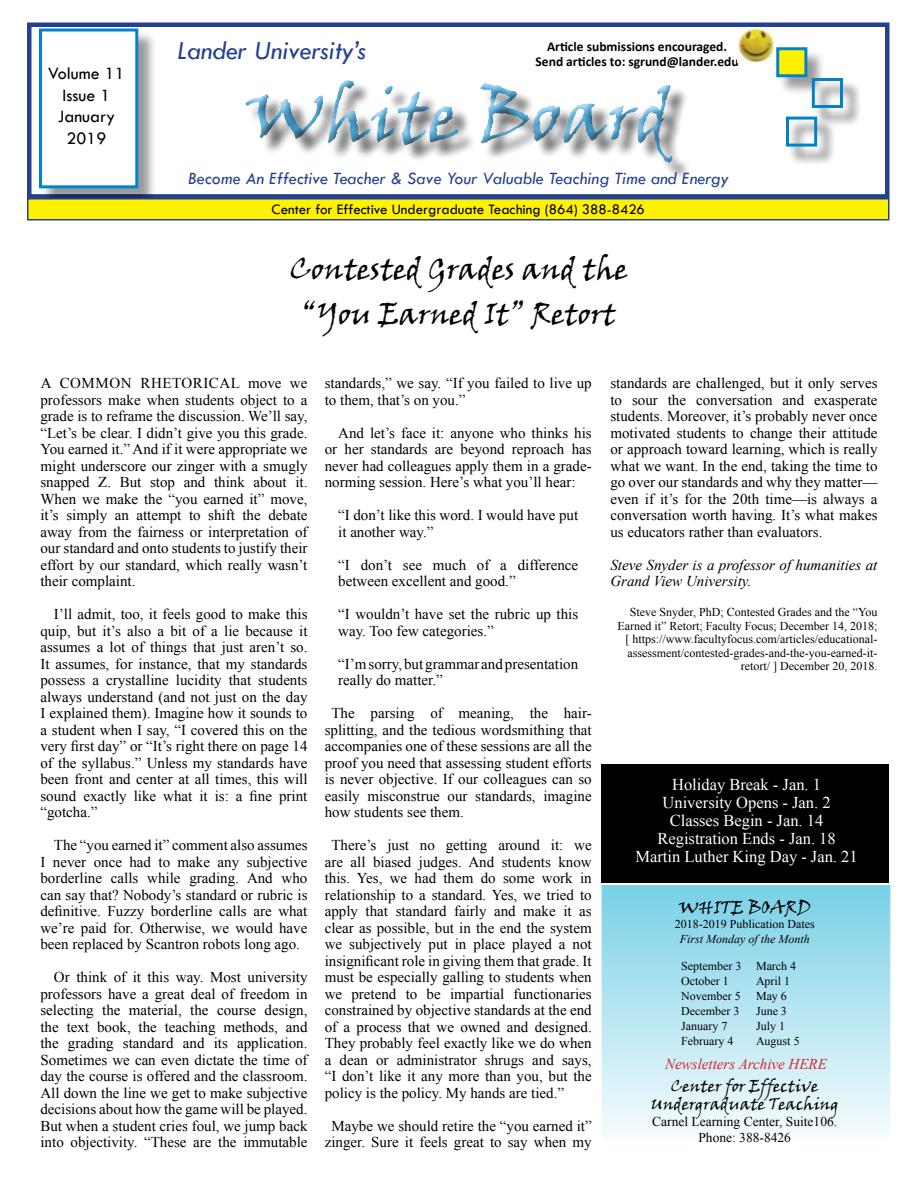
<style>
.page{position:relative;width:918px;height:1188px;background:#fff}
.page>*{position:absolute;margin:0;border:0;box-sizing:border-box;transform-origin:0 0}
.t1{font:30px/45px "Viner Hand ITC";color:#000;text-align:center}
.t2{font:italic 27px "Tw Cen";color:#25408f}
.t3{font:italic 18px "Tw Cen";color:#25408f}
.t4{font:18px/21.6px "Tw Cen";color:#000;text-align:center}
.t5{font:18px "Viner Hand ITC";color:#000}
.t6{font:16.5px/18px "Times New Roman";color:#fff;text-align:center}
.t7{font:16.5px/18px "Viner Hand ITC";color:#000;text-align:center}
.t8{font:15px/16.5px "Times New Roman";color:#000;text-align:justify}
.t9{font:italic 15px/16.5px "Times New Roman";color:#000}
.t10{font:15px "Tw Cen";color:#000}
.t11{font:italic 15px "Times New Roman";color:#d2232a}
.t12{font:700 13.5px/15px "Calibri";color:#000;text-align:center}
.t13{font:13.5px/16.5px "Times New Roman";color:#000;text-align:center}
.t14{font:12px/15px "Times New Roman";color:#000}
.t15{font:italic 12px "Times New Roman";color:#000}
</style>
<div class="page">
<div style="left:602px;top:765px;width:287px;height:118px;background:#000"></div>
<div style="left:602px;top:885px;width:288px;height:253px;background:linear-gradient(to bottom,#78d0e7,#f6fcfd);border:1px solid #72cee6"></div>
<div style="left:27px;top:22px;width:863px;height:177px;background:#fff;border:4px solid #25408f"></div>
<div style="left:245px;top:75px;width:429px;height:88px;background:#000;opacity:.75"></div>
<div style="left:42px;top:31px;width:115px;height:176px;background:#000;opacity:.4"></div>
<div style="left:39px;top:28px;width:99px;height:160px;background:#fff;border:3px solid #0083ca"></div>
<div style="left:779px;top:50px;width:46px;height:46px;background:#000;opacity:.39"></div>
<div style="left:776px;top:47px;width:31px;height:30px;background:#fff200;border:3px solid #0083ca"></div>
<div style="left:814px;top:81px;width:47px;height:46px;background:#000;opacity:.75"></div>
<div style="left:812px;top:78px;width:31px;height:30px;border:3px solid #0083ca"></div>
<div style="left:789px;top:119px;width:46px;height:47px;background:#000;opacity:.75"></div>
<div style="left:786px;top:117px;width:31px;height:30px;border:3px solid #0083ca"></div>
<div style="left:27px;top:198px;width:863px;height:22px;background:#fff200;border:2px solid #25408f"></div>
<img style="left:738px;top:28px;width:36px;height:34px">
<p class="t4" style="left:48px;top:63px;width:78px">Volume 11<br>Issue 1<br>January<br>2019</p>
<h2 class="t2" style="left:177px;top:34px;width:191px">Lander University’s</h2>
<p class="t12" style="left:536px;top:38px;width:205px">Article submissions encouraged.<br>Send articles to: sgrund@lander.edu</p>
<p class="t3" style="left:188px;top:168px;width:542px">Become An Effective Teacher &amp; Save Your Valuable Teaching Time and Energy</p>
<p class="t10" style="left:272px;top:201px;width:375px">Center for Effective Undergraduate Teaching (864) 388-8426</p>
<h1 class="t1" style="left:290px;top:245px;width:340px">Contested Grades and the “You Earned It” Retort</h1>
<p class="t8" style="left:41px;top:375px;width:32px">A common</p>
<p class="t8" style="left:141px;top:375px;width:12px">rhe</p>
<p class="t8" style="left:172px;top:375px;width:48px">torical</p>
<p class="t8" style="left:40px;top:375px;width:269px;text-indent:208px">move we professors make when students object to a grade is to reframe the discussion. We’ll say, “Let’s be clear. I didn’t give you this grade.<br>You earned it.” And if it were appropriate we might underscore our zinger with a smugly snapped Z. But stop and think about it.<br>When we make the “you earned it” move, it’s simply an attempt to shift the debate away from the fairness or interpretation of our standard and onto students to justify their effort by our standard, which really wasn’t their complaint.</p>
<p class="t8" style="left:40px;top:606px;width:269px;text-indent:14px">I’ll admit, too, it feels good to make this quip, but it’s also a bit of a lie because it assumes a lot of things that just aren’t so.<br>It assumes, for instance, that my standards possess a crystalline lucidity that students always understand (and not just on the day I explained them). Imagine how it sounds to a student when I say, “I covered this on the very first day” or “It’s right there on page 14 of the syllabus.” Unless my standards have been front and center at all times, this will sound exactly like what it is: a fine print “gotcha.”</p>
<p class="t8" style="left:40px;top:837px;width:269px;text-indent:14px">The “you earned it” comment also assumes I never once had to make any subjective borderline calls while grading. And who can say that? Nobody’s standard or rubric is definitive. Fuzzy borderline calls are what we’re paid for. Otherwise, we would have been replaced by Scantron robots long ago.</p>
<p class="t8" style="left:40px;top:969px;width:269px;text-indent:14px">Or think of it this way. Most university professors have a great deal of freedom in selecting the material, the course design, the text book, the teaching methods, and the grading standard and its application.<br>Sometimes we can even dictate the time of day the course is offered and the classroom.<br>All down the line we get to make subjective decisions about how the game will be played.<br>But when a student cries foul, we jump back into objectivity. “These are the immutable</p>
<p class="t8" style="left:325px;top:375px;width:269px">standards,” we say. “If you failed to live up to them, that’s on you.”</p>
<p class="t8" style="left:325px;top:424px;width:269px;text-indent:14px">And let’s face it: anyone who thinks his or her standards are beyond reproach has never had colleagues apply them in a grade&shy;norming session. Here’s what you’ll hear:</p>
<p class="t8" style="left:338px;top:507px;width:241px">“I don’t like this word. I would have put it another way.”</p>
<p class="t8" style="left:338px;top:556px;width:242px">“I don’t see much of a difference between excellent and good.”</p>
<p class="t8" style="left:338px;top:606px;width:241px">“I wouldn’t have set the rubric up this way. Too few categories.”</p>
<p class="t8" style="left:338px;top:655px;width:242px">“I’m sorry, but grammar and presentation really do matter.”</p>
<p class="t8" style="left:325px;top:705px;width:269px;text-indent:7px">The parsing of meaning, the hair&shy;splitting, and the tedious wordsmithing that accompanies one of these sessions are all the proof you need that assessing student efforts is never objective. If our colleagues can so easily misconstrue our standards, imagine how students see them.</p>
<p class="t8" style="left:325px;top:837px;width:269px;text-indent:7px">There’s just no getting around it: we are all biased judges. And students know this. Yes, we had them do some work in relationship to a standard. Yes, we tried to apply that standard fairly and make it as clear as possible, but in the end the system we subjectively put in place played a not insignificant role in giving them that grade. It must be especially galling to students when we pretend to be impartial functionaries constrained by objective standards at the end of a process that we owned and designed.<br>They probably feel exactly like we do when a dean or administrator shrugs and says, “I don’t like it any more than you, but the policy is the policy. My hands are tied.”</p>
<p class="t8" style="left:325px;top:1117px;width:269px;text-align:center">Maybe we should retire the “you earned it” zinger. Sure it feels great to say when my</p>
<p class="t8" style="left:610px;top:375px;width:269px">standards are challenged, but it only serves to sour the conversation and exasperate students. Moreover, it’s probably never once motivated students to change their attitude or approach toward learning, which is really what we want. In the end, taking the time to go over our standards and why they matter— even if it’s for the 20th time—is always a conversation worth having. It’s what makes us educators rather than evaluators.</p>
<p class="t9" style="left:610px;top:556px;width:269px">Steve Snyder is a professor of humanities at<br>Grand View University.</p>
<p class="t14" style="left:618px;top:605px;width:261px;line-height:13.5px;text-align:right">Steve Snyder, PhD; Contested Grades and the “You Earned it” Retort; Faculty Focus; December 14, 2018; [ https://www.facultyfocus.com/articles/educational&shy;assessment/contested-grades-and-the-you-earned-it&shy;retort/ ] December 20, 2018.</p>
<p class="t6" style="left:635px;top:775px;width:224px">Holiday Break - Jan. 1<br>University Opens - Jan. 2<br>Classes Begin - Jan. 14<br>Registration Ends - Jan. 18<br>Martin Luther King Day - Jan. 21</p>
<p class="t5" style="left:679px;top:897px;width:134px">WHITE BOARD</p>
<p class="t14" style="left:675px;top:916px;width:141px">2018-2019 Publication Dates</p>
<p class="t15" style="left:680px;top:931px;width:131px">First Monday of the Month</p>
<p class="t14" style="left:681px;top:958px;width:62px">September 3<br>October 1<br>November 5<br>December 3<br>January 7<br>February 4</p>
<p class="t11" style="left:665px;top:1054px;width:163px">Newsletters Archive HERE</p>
<p class="t14" style="left:756px;top:958px;width:45px">March 4<br>April 1<br>May 6<br>June 3<br>July 1<br>August 5</p>
<p class="t7" style="left:651px;top:1077px;width:190px">Center for Effective<br>Undergraduate Teaching</p>
<p class="t13" style="left:652px;top:1113px;width:187px">Carnel Learning Center, Suite106.<br>Phone: 388-8426</p>
</div>
